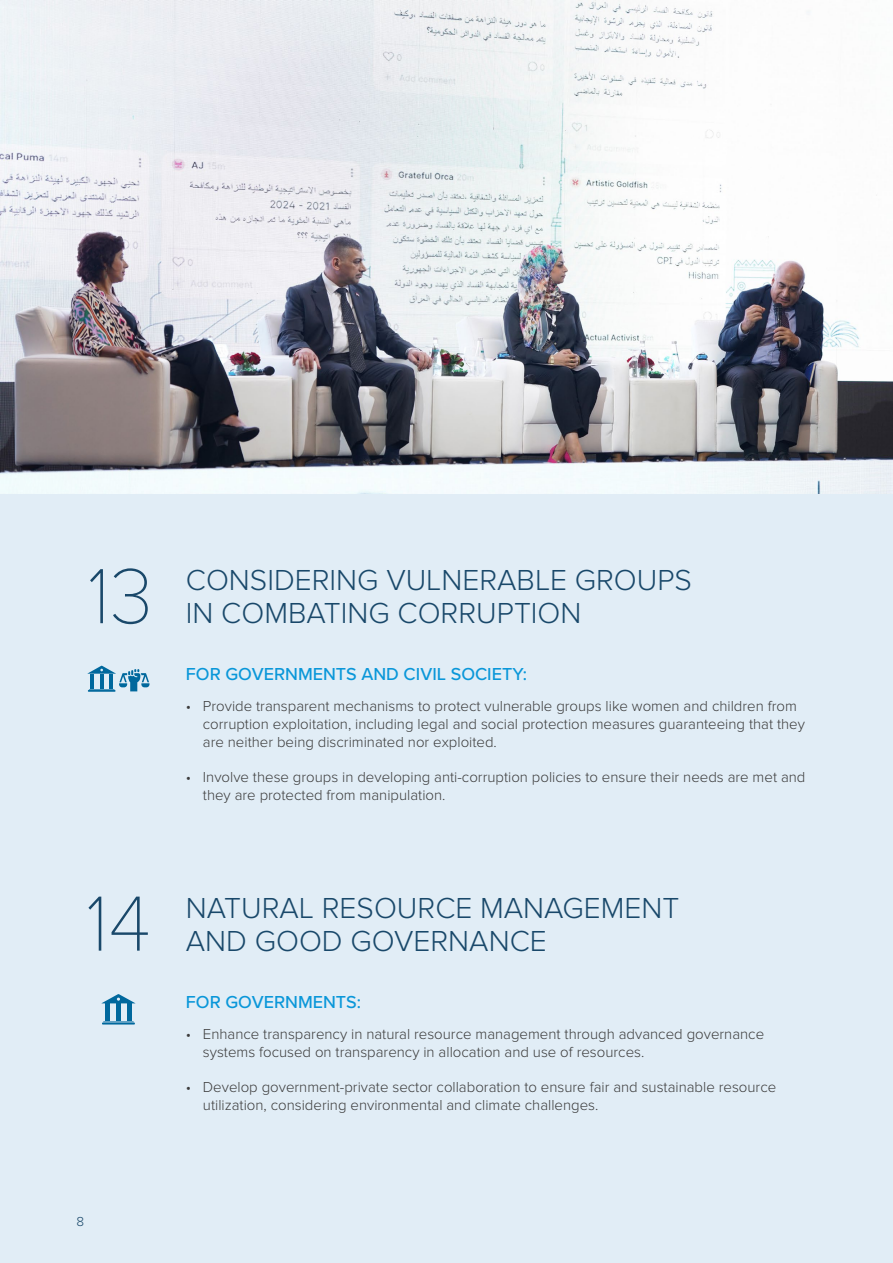
<style>
.page{position:relative;width:893px;height:1263px;background:#e1edf6}
.page>*{position:absolute;margin:0;border:0;box-sizing:border-box;transform-origin:0 0}
.t1{font:100 81px "Proxima Nova T";color:#19486a}
.t2{font:300 30px "Proxima Nova";color:#19486a}
.t3{font:500 18px "Proxima Nova";color:#0a97d9}
.t4{font:300 15px/18px "Proxima Nova";color:#3c3c3c}
.t5{font:300 13.5px "Proxima Nova";color:#19486a}
</style>
<div class="page">
<div style="left:116px;top:1004px;width:5px;height:17px;background:#00689d"></div>
<svg style="left:103px;top:1021px;width:31px;height:1px"></svg>
<hr style="left:102px;top:1022px;width:33px;height:2px;background:#00689d">
<hr style="left:105px;top:1004px;width:4px;height:17px;background:#00689d">
<svg style="left:102px;top:994px;width:33px;height:9px"></svg>
<hr style="left:128px;top:1004px;width:4px;height:17px;background:#00689d">
<svg style="left:87px;top:666px;width:62px;height:25px"></svg>
<hr style="left:88px;top:690px;width:27px;height:2px;background:#00689d">
<img style="left:0;top:0;width:893px;height:493px">
<h1 class="t1" style="left:88px;top:536px;width:67px">13</h1>
<h1 class="t1" style="left:86px;top:863px;width:66px">14</h1>
<h2 class="t2" style="left:186px;top:563px;width:508px">CONSIDERING VULNERABLE GROUPS</h2>
<h2 class="t2" style="left:186px;top:596px;width:397px">IN COMBATING CORRUPTION</h2>
<p class="t3" style="left:186px;top:660px;width:343px">FOR GOVERNMENTS AND CIVIL SOCIETY:</p>
<p class="t4" style="left:203px;top:697px;width:604px;text-indent:-17px">• Provide transparent mechanisms to protect vulnerable groups like women and children from corruption exploitation, including legal and social protection measures guaranteeing that they are neither being discriminated nor exploited.</p>
<p class="t4" style="left:203px;top:768px;width:604px;text-indent:-17px">• Involve these groups in developing anti-corruption policies to ensure their needs are met and they are protected from manipulation.</p>
<h2 class="t2" style="left:186px;top:890px;width:495px">NATURAL RESOURCE MANAGEMENT</h2>
<h2 class="t2" style="left:186px;top:923px;width:362px">AND GOOD GOVERNANCE</h2>
<p class="t3" style="left:186px;top:989px;width:177px">FOR GOVERNMENTS:</p>
<p class="t4" style="left:203px;top:1025px;width:563px;text-indent:-17px">• Enhance transparency in natural resource management through advanced governance systems focused on transparency in allocation and use of resources.</p>
<p class="t4" style="left:203px;top:1078px;width:575px;text-indent:-17px">• Develop government-private sector collaboration to ensure fair and sustainable resource utilization, considering environmental and climate challenges.</p>
<p class="t5" style="left:77px;top:1214px;width:9px">8</p>
</div>
